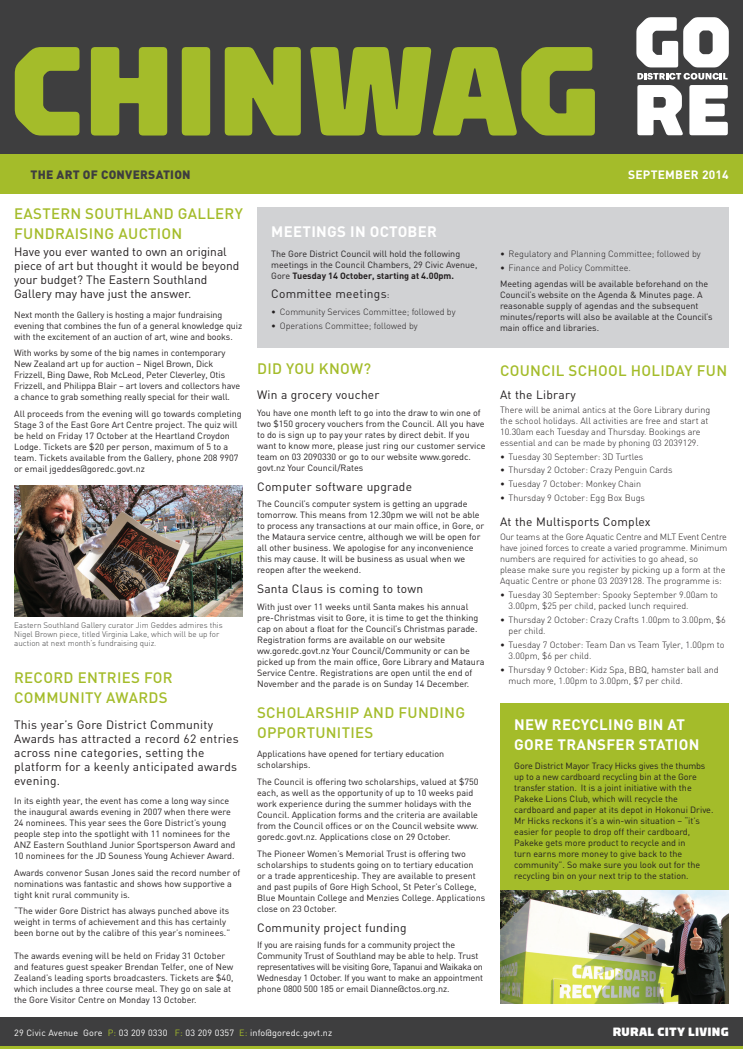
<style>
.page{position:relative;width:743px;height:1049px;background:#fff}
.page>*{position:absolute;margin:0;border:0;box-sizing:border-box;transform-origin:0 0}
.t1{font:900 126.4px "Torque";color:#a4bc2a}
.t2{font:500 15px/20px "DIN";letter-spacing:.02em;color:#a4bc2a}
.t3{font:700 15px/20px "DIN";letter-spacing:.02em;color:#fff}
.t4{font:12px/14px "DIN";letter-spacing:.02em;color:#231f20}
.t5{font:12px/14px "DIN";color:#231f20}
.t6{font:900 12px "DIN";letter-spacing:.02em;color:#3e3e3f}
.t7{font:900 12px "Torque";letter-spacing:.02em;color:#fff}
.t8{font:700 12px "DIN";letter-spacing:.02em;color:#fff}
.t9{font:9px/11px "DIN";color:#231f20}
.t10{font:300 9px/11px "DIN";color:#231f20}
.t11{font:9px "DIN";letter-spacing:.02em;color:#fff}
.t12{font:300 8px/9px "DIN";color:#3e3e3f}
.s1{font-weight:700}
.s2{font-size:9px}
.s3{color:#a4bc2a}
</style>
<div class="page">
<div style="left:0;top:0;width:743px;height:180px;background:#3e3e3f"></div>
<div style="left:0;top:1018px;width:743px;height:31px;background:#3e3e3f"></div>
<hr style="left:0;top:1046px;width:743px;height:3px;background:#a4bc2a">
<svg style="left:636px;top:17px;width:93px;height:50px"></svg>
<svg style="left:637px;top:73px;width:91px;height:62px"></svg>
<div style="left:0;top:154px;width:743px;height:39px;background:#a4bc2a"></div>
<img style="left:14px;top:486px;width:229px;height:130px">
<div style="left:500px;top:703px;width:229px;height:300px;background:#a4bc2a"></div>
<div style="left:257px;top:207px;width:472px;height:140px;background:#d1d2d4"></div>
<img style="left:500px;top:890px;width:229px;height:113px">
<h1 class="t1" style="left:10px;top:20px;width:505px">CHINWAG</h1>
<h3 class="t6" style="left:30px;top:167px;width:162px">THE ART OF CONVERSATION</h3>
<h3 class="t8" style="left:628px;top:167px;width:102px">SEPTEMBER 2014</h3>
<h2 class="t2" style="left:14px;top:203px;width:230px">EASTERN SOUTHLAND GALLERY<br>FUNDRAISING AUCTION</h2>
<h3 class="t5" style="left:14px;top:245px;width:227px">Have you ever wanted to own an original piece of art but thought it would be beyond your budget? The Eastern Southland Gallery may have just the answer.</h3>
<p class="t9" style="left:14px;top:309px;width:229px">Next month the Gallery is hosting a major fundraising evening that combines the fun of a general knowledge quiz with the excitement of an auction of art, wine and books.</p>
<p class="t9" style="left:14px;top:347px;width:227px">With works by some of the big names in contemporary New Zealand art up for auction – Nigel Brown, Dick Frizzell, Bing Dawe, Rob McLeod, Peter Cleverley, Otis Frizzell, and Philippa Blair – art lovers and collectors have a chance to grab something really special for their wall.</p>
<p class="t9" style="left:14px;top:408px;width:229px">All proceeds from the evening will go towards completing Stage 3 of the East Gore Art Centre project. The quiz will be held on Friday 17 October at the Heartland Croydon Lodge. Tickets are $20 per person, maximum of 5 to a team. Tickets available from the Gallery, phone 208 9907 or email jgeddes@goredc.govt.nz</p>
<h2 class="t3" style="left:271px;top:221px;width:23px">MEET</h2>
<h2 class="t3" style="left:311px;top:221px;width:107px">INGS IN OCTOBER</h2>
<p class="t9" style="left:271px;top:248px;width:208px">The Gore District Council will hold the following meetings in the Council Chambers, 29 Civic Avenue,<br>Gore <span class="s1">TUESDAY 14 OCTOBER, STARTING AT 4.00PM.</span></p>
<h3 class="t4" style="left:271px;top:287px;width:120px">Committee meetings<span class="s2">:</span></h3>
<p class="t10" style="left:271px;top:306px;width:186px">• Community Services Committee; followed by</p>
<p class="t10" style="left:271px;top:320px;width:148px">• Operations Committee; followed by</p>
<p class="t10" style="left:500px;top:248px;width:202px">• Regulatory and Planning Committee; followed by</p>
<p class="t10" style="left:500px;top:262px;width:132px">• Finance and Policy Committee.</p>
<p class="t9" style="left:500px;top:278px;width:214px">Meeting agendas will be available beforehand on the Council’s website on the Agenda &amp; Minutes page. A reasonable supply of agendas and the subsequent minutes/reports will also be available at the Council’s main office and libraries.</p>
<h2 class="t2" style="left:257px;top:358px;width:115px">DID YOU KNOW?</h2>
<h3 class="t4" style="left:257px;top:388px;width:124px">Win a grocery voucher</h3>
<p class="t9" style="left:257px;top:407px;width:230px">You have one month left to go into the draw to win one of two $150 grocery vouchers from the Council. All you have to do is sign up to pay your rates by direct debit. If you want to know more, please just ring our customer service team on 03 2090330 or go to our website www.goredc. govt.nz Your Council/Rates</p>
<h3 class="t4" style="left:257px;top:479px;width:156px">Computer software upgrade</h3>
<p class="t9" style="left:257px;top:498px;width:229px">The Council’s computer system is getting an upgrade tomorrow. This means from 12.30pm we will not be able to process any transactions at our main office, in Gore, or the Mataura service centre, although we will be open for all other business. We apologise for any inconvenience this may cause. It will be business as usual when we reopen after the weekend.</p>
<h3 class="t4" style="left:257px;top:581px;width:167px">Santa Claus is coming to town</h3>
<p class="t9" style="left:257px;top:601px;width:229px">With just over 11 weeks until Santa makes his annual pre-Christmas visit to Gore, it is time to get the thinking cap on about a float for the Council’s Christmas parade.<br>Registration forms are available on our website ww.goredc.govt.nz Your Council/Community or can be picked up from the main office, Gore Library and Mataura Service Centre. Registrations are open until the end of November and the parade is on Sunday 14 December.</p>
<h2 class="t2" style="left:257px;top:702px;width:207px">SCHOLARSHIP AND FUNDING<br>OPPORTUNITIES</h2>
<p class="t9" style="left:257px;top:748px;width:189px">Applications have opened for tertiary education scholarships.</p>
<p class="t9" style="left:257px;top:776px;width:223px">The Council is offering two scholarships, valued at $750 each, as well as the opportunity of up to 10 weeks paid work experience during the summer holidays with the Council. Application forms and the criteria are available from the Council offices or on the Council website www. goredc.govt.nz. Applications close on 29 October.</p>
<p class="t9" style="left:257px;top:848px;width:230px">The Pioneer Women’s Memorial Trust is offering two scholarships to students going on to tertiary education<br>or a trade apprenticeship. They are available to present and past pupils of Gore High School, St Peter’s College, Blue Mountain College and Menzies College. Applications close on 23 October.</p>
<h3 class="t4" style="left:257px;top:920px;width:151px">Community project funding</h3>
<p class="t9" style="left:257px;top:939px;width:228px">If you are raising funds for a community project the Community Trust of Southland may be able to help. Trust representatives will be visiting Gore, Tapanui and Waikaka on Wednesday 1 October. If you want to make an appointment phone 0800 500 185 or email Dianne@ctos.org.nz.</p>
<h2 class="t2" style="left:500px;top:360px;width:229px">COUNCIL SCHOOL HOLIDAY FUN</h2>
<h3 class="t4" style="left:500px;top:387px;width:77px">At the Library</h3>
<p class="t10" style="left:500px;top:404px;width:212px">There will be animal antics at the Gore Library during the school holidays. All activities are free and start at 10.30am each Tuesday and Thursday. Bookings are essential and can be made by phoning 03 2039129.</p>
<p class="t10" style="left:500px;top:451px;width:145px">• Tuesday 30 September: 3D Turtles</p>
<p class="t10" style="left:500px;top:464px;width:174px">• Thursday 2 October: Crazy Penguin Cards</p>
<p class="t10" style="left:500px;top:478px;width:142px">• Tuesday 7 October: Monkey Chain</p>
<p class="t10" style="left:500px;top:492px;width:146px">• Thursday 9 October: Egg Box Bugs</p>
<h3 class="t4" style="left:500px;top:515px;width:152px">At the Multisports Complex</h3>
<p class="t10" style="left:500px;top:531px;width:229px">Our teams at the Gore Aquatic Centre and MLT Event Centre have joined forces to create a varied programme. Minimum numbers are required for activities to go ahead, so<br>please make sure you register by picking up a form at the Aquatic Centre or phone 03 2039128. The programme is:</p>
<p class="t10" style="left:508px;top:589px;width:211px;text-indent:-9px">• Tuesday 30 September: Spooky September 9.00am to<br>3.00pm, $25 per child, packed lunch required.</p>
<p class="t10" style="left:508px;top:614px;width:219px;text-indent:-9px">• Thursday 2 October: Crazy Crafts 1.00pm to 3.00pm, $6 per child.</p>
<p class="t10" style="left:508px;top:639px;width:217px;text-indent:-9px">• Tuesday 7 October: Team Dan vs Team Tyler, 1.00pm to<br>3.00pm, $6 per child.</p>
<p class="t10" style="left:508px;top:664px;width:212px;text-indent:-9px">• Thursday 9 October: Kidz Spa, BBQ, hamster ball and much more, 1.00pm to 3.00pm, $7 per child.</p>
<h2 class="t3" style="left:514px;top:714px;width:184px">NEW RECYCLING BIN AT<br>GORE TRANSFER STATION</h2>
<p class="t9" style="left:514px;top:760px;width:201px">Gore District Mayor Tracy Hicks gives the thumbs up to a new cardboard recycling bin at the Gore transfer station. It is a joint initiative with the Pakeke Lions Club, which will recycle the cardboard and paper at its depot in Hokonui Drive.<br>Mr Hicks reckons it’s a win-win situation – “it’s easier for people to drop off their cardboard, Pakeke gets more product to recycle and in<br>turn earns more money to give back to the community”. So make sure you look out for the recycling bin on your next trip to the station.</p>
<p class="t12" style="left:14px;top:621px;width:210px">Eastern Southland Gallery curator Jim Geddes admires this<br>Nigel Brown piece, titled Virginia Lake, which will be up for auction at next month’s fundraising quiz.</p>
<h2 class="t2" style="left:14px;top:667px;width:160px">RECORD ENTRIES FOR<br>COMMUNITY AWARDS</h2>
<h3 class="t4" style="left:14px;top:717px;width:226px">This year’s Gore District Community<br>Awards has attracted a record 62 entries across nine categories, setting the platform for a keenly anticipated awards evening.</h3>
<p class="t9" style="left:14px;top:795px;width:223px">In its eighth year, the event has come a long way since the inaugural awards evening in 2007 when there were 24 nominees. This year sees the Gore District’s young people step into the spotlight with 11 nominees for the ANZ Eastern Southland Junior Sportsperson Award and 10 nominees for the JD Souness Young Achiever Award.</p>
<p class="t9" style="left:14px;top:867px;width:228px">Awards convenor Susan Jones said the record number of nominations was fantastic and shows how supportive a tight knit rural community is.</p>
<p class="t9" style="left:14px;top:905px;width:217px">“The wider Gore District has always punched above its weight in terms of achievement and this has certainly been borne out by the calibre of this year’s nominees.”</p>
<p class="t9" style="left:14px;top:950px;width:221px">The awards evening will be held on Friday 31 October and features guest speaker Brendan Telfer, one of New Zealand’s leading sports broadcasters. Tickets are $40, which includes a three course meal. They go on sale at the Gore Visitor Centre on Monday 13 October.</p>
<p class="t11" style="left:14px;top:1026px;width:320px">29 Civic Avenue Gore <span class="s3">P:</span> 03 209 0330 <span class="s3">F:</span> 03 209 0357 <span class="s3">E:</span> info@goredc.govt.nz</p>
<h3 class="t7" style="left:613px;top:1025px;width:117px">RURAL CITY LIVING</h3>
</div>
